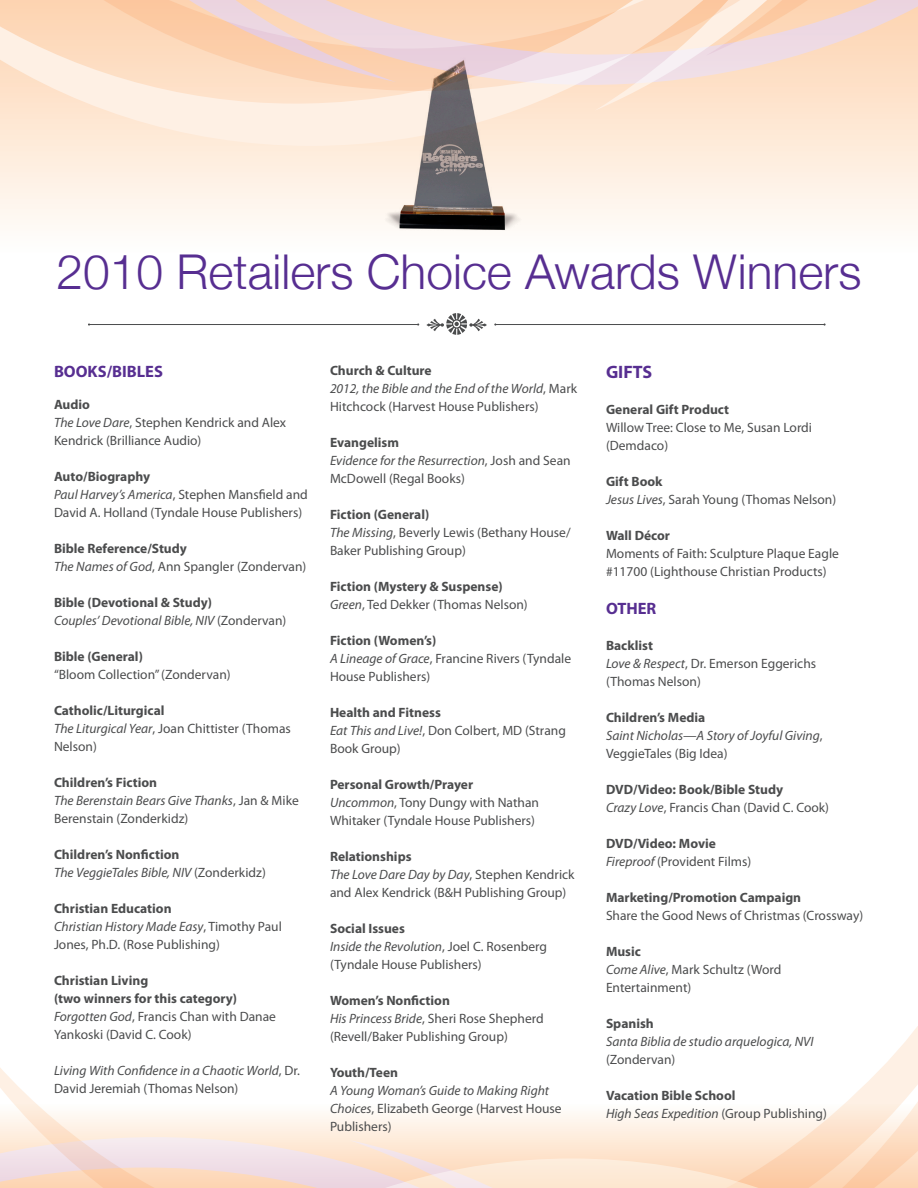
<style>
.page{position:relative;width:918px;height:1188px;background:#fff}
.page>*{position:absolute;margin:0;border:0;box-sizing:border-box;transform-origin:0 0}
.Headline{font:300 48px "Helvetica Neue";color:#572e91}
.Category_head{font:700 18px "Myriad Pro";color:#572e91}
.Category_head-2{font:700 16.5px "Myriad Pro";color:#572e91}
.Publisher_byline{font:13.5px/18px "Myriad Pro";color:#4b4c4d}
.Genre_body_head{font:700 13.5px/18px "Myriad Pro";color:#4b4c4d}
.Publisher_byline-2{font:italic 13.5px/18px "Myriad Pro";color:#4b4c4d}
.Publisher_byline-3{font:700 13.5px "Myriad Pro";color:#4b4c4d}
.s1{font-style:italic}
.s2{font-style:normal}
</style>
<div class="page">
<svg style="left:0;top:146px;width:918px;height:79px"></svg>
<svg style="left:0;top:0;width:918px;height:146px;background:#fde8d4"></svg>
<svg style="left:63px;top:0;width:855px;height:91px;background:#fde1ca"></svg>
<hr style="left:89px;top:324px;width:329px;height:1px;background:#4b4c4d">
<hr style="left:495px;top:324px;width:330px;height:1px;background:#4b4c4d">
<svg style="left:89px;top:0;width:829px;height:85px;background:#f8d9c6"></svg>
<img style="left:359px;top:0;width:195px;height:231px">
<svg style="left:426px;top:313px;width:61px;height:22px"></svg>
<svg style="left:0;top:1026px;width:918px;height:111px"></svg>
<svg style="left:0;top:1137px;width:918px;height:51px;background:#f9e0cf"></svg>
<p class="Headline" style="left:57px;top:242px;width:807px">2010 Retailers Choice Awards Winners</p>
<p class="Category_head-2" style="left:54px;top:361px;width:110px">BOOKS/BIBLES</p>
<p class="Genre_body_head" style="left:54px;top:395px;width:38px">Audio</p>
<p class="Publisher_byline" style="left:54px;top:414px;width:234px"><span class="s1">The Love Dare</span>, Stephen Kendrick and Alex<br>Kendrick (Brilliance Audio)</p>
<p class="Genre_body_head" style="left:54px;top:467px;width:98px">Auto/Biography</p>
<p class="Publisher_byline" style="left:54px;top:486px;width:255px"><span class="s1">Paul Harvey’s America</span>, Stephen Mansfield and<br>David A. Holland (Tyndale House Publishers)</p>
<p class="Genre_body_head" style="left:54px;top:539px;width:134px">Bible Reference/Study</p>
<p class="Publisher_byline" style="left:54px;top:558px;width:254px"><span class="s1">The Names of God</span>, Ann Spangler (Zondervan)</p>
<p class="Publisher_byline-3" style="left:54px;top:594px;width:160px">Bible (Devotional &amp; Study)</p>
<p class="Publisher_byline-2" style="left:54px;top:612px;width:234px">Couples’ Devotional Bible, NIV <span class="s2">(Zondervan)</span></p>
<p class="Publisher_byline-3" style="left:54px;top:648px;width:90px">Bible (General)</p>
<p class="Publisher_byline" style="left:54px;top:666px;width:178px">“Bloom Collection” (Zondervan)</p>
<p class="Genre_body_head" style="left:54px;top:701px;width:112px">Catholic/Liturgical</p>
<p class="Publisher_byline" style="left:54px;top:720px;width:238px"><span class="s1">The Liturgical Year</span>, Joan Chittister (Thomas<br>Nelson)</p>
<p class="Genre_body_head" style="left:54px;top:773px;width:105px">Children’s Fiction</p>
<p class="Publisher_byline" style="left:54px;top:792px;width:246px"><span class="s1">The Berenstain Bears Give Thanks</span>, Jan &amp; Mike<br>Berenstain (Zonderkidz)</p>
<p class="Genre_body_head" style="left:54px;top:845px;width:127px">Children’s Nonfiction</p>
<p class="Publisher_byline-2" style="left:54px;top:864px;width:213px">The VeggieTales Bible, NIV <span class="s2">(Zonderkidz)</span></p>
<p class="Genre_body_head" style="left:54px;top:899px;width:119px">Christian Education</p>
<p class="Publisher_byline" style="left:54px;top:918px;width:229px"><span class="s1">Christian History Made Easy</span>, Timothy Paul<br>Jones, Ph.D. (Rose Publishing)</p>
<p class="Genre_body_head" style="left:54px;top:971px;width:185px">Christian Living<br>(two winners for this category)</p>
<p class="Publisher_byline" style="left:54px;top:1008px;width:224px"><span class="s1">Forgotten God</span>, Francis Chan with Danae<br>Yankoski (David C. Cook)</p>
<p class="Publisher_byline-2" style="left:54px;top:1062px;width:248px">Living With Confidence in a Chaotic World<span class="s2">, Dr.<br>David Jeremiah (Thomas Nelson)</span></p>
<p class="Genre_body_head" style="left:330px;top:361px;width:103px">Church &amp; Culture</p>
<p class="Publisher_byline" style="left:330px;top:379px;width:249px"><span class="s1">2012, the Bible and the End of the World</span>, Mark<br>Hitchcock (Harvest House Publishers)</p>
<p class="Genre_body_head" style="left:330px;top:433px;width:71px">Evangelism</p>
<p class="Publisher_byline" style="left:330px;top:451px;width:242px"><span class="s1">Evidence for the Resurrection</span>, Josh and Sean<br>McDowell (Regal Books)</p>
<p class="Publisher_byline-3" style="left:330px;top:505px;width:101px">Fiction (General)</p>
<p class="Publisher_byline" style="left:330px;top:523px;width:242px"><span class="s1">The Missing</span>, Beverly Lewis (Bethany House/<br>Baker Publishing Group)</p>
<p class="Publisher_byline-3" style="left:330px;top:577px;width:174px">Fiction (Mystery &amp; Suspense)</p>
<p class="Publisher_byline" style="left:330px;top:595px;width:199px"><span class="s1">Green</span>, Ted Dekker (Thomas Nelson)</p>
<p class="Publisher_byline-3" style="left:330px;top:631px;width:108px">Fiction (Women’s)</p>
<p class="Publisher_byline" style="left:330px;top:649px;width:243px"><span class="s1">A Lineage of Grace</span>, Francine Rivers (Tyndale<br>House Publishers)</p>
<p class="Genre_body_head" style="left:330px;top:703px;width:112px">Health and Fitness</p>
<p class="Publisher_byline" style="left:330px;top:721px;width:237px"><span class="s1">Eat This and Live!</span>, Don Colbert, MD (Strang<br>Book Group)</p>
<p class="Genre_body_head" style="left:330px;top:775px;width:145px">Personal Growth/Prayer</p>
<p class="Publisher_byline" style="left:330px;top:793px;width:211px"><span class="s1">Uncommon</span>, Tony Dungy with Nathan<br>Whitaker (Tyndale House Publishers)</p>
<p class="Genre_body_head" style="left:330px;top:847px;width:83px">Relationships</p>
<p class="Publisher_byline" style="left:330px;top:865px;width:246px"><span class="s1">The Love Dare Day by Day</span>, Stephen Kendrick and Alex Kendrick (B&amp;H Publishing Group)</p>
<p class="Genre_body_head" style="left:330px;top:919px;width:76px">Social Issues</p>
<p class="Publisher_byline" style="left:330px;top:937px;width:219px"><span class="s1">Inside the Revolution</span>, Joel C. Rosenberg (Tyndale House Publishers)</p>
<p class="Genre_body_head" style="left:330px;top:991px;width:121px">Women’s Nonfiction</p>
<p class="Publisher_byline" style="left:330px;top:1009px;width:215px"><span class="s1">His Princess Bride</span>, Sheri Rose Shepherd (Revell/Baker Publishing Group)</p>
<p class="Genre_body_head" style="left:330px;top:1063px;width:70px">Youth/Teen</p>
<p class="Publisher_byline" style="left:330px;top:1081px;width:233px"><span class="s1">A Young Woman’s Guide to Making Right<br>Choices</span>, Elizabeth George (Harvest House<br>Publishers)</p>
<p class="Category_head" style="left:606px;top:360px;width:48px">GIFTS</p>
<p class="Publisher_byline-3" style="left:606px;top:401px;width:125px">General Gift Product</p>
<p class="Publisher_byline" style="left:606px;top:418px;width:208px">Willow Tree: Close to Me, Susan Lordi (Demdaco)</p>
<p class="Genre_body_head" style="left:606px;top:472px;width:58px">Gift Book</p>
<p class="Publisher_byline" style="left:606px;top:490px;width:232px"><span class="s1">Jesus Lives</span>, Sarah Young (Thomas Nelson)</p>
<p class="Genre_body_head" style="left:606px;top:526px;width:66px">Wall Décor</p>
<p class="Publisher_byline" style="left:606px;top:544px;width:234px">Moments of Faith: Sculpture Plaque Eagle #11700 (Lighthouse Christian Products)</p>
<p class="Category_head-2" style="left:606px;top:597px;width:52px">OTHER</p>
<p class="Publisher_byline-3" style="left:606px;top:636px;width:49px">Backlist</p>
<p class="Publisher_byline" style="left:606px;top:654px;width:212px"><span class="s1">Love &amp; Respect</span>, Dr. Emerson Eggerichs (Thomas Nelson)</p>
<p class="Genre_body_head" style="left:606px;top:708px;width:101px">Children’s Media</p>
<p class="Publisher_byline-2" style="left:606px;top:726px;width:218px">Saint Nicholas—A Story of Joyful Giving<span class="s2">,<br>VeggieTales (Big Idea)</span></p>
<p class="Genre_body_head" style="left:606px;top:780px;width:179px">DVD/Video: Book/Bible Study</p>
<p class="Publisher_byline" style="left:606px;top:798px;width:225px"><span class="s1">Crazy Love</span>, Francis Chan (David C. Cook)</p>
<p class="Genre_body_head" style="left:606px;top:834px;width:111px">DVD/Video: Movie</p>
<p class="Publisher_byline" style="left:606px;top:852px;width:147px"><span class="s1">Fireproof</span> (Provident Films)</p>
<p class="Genre_body_head" style="left:606px;top:888px;width:197px">Marketing/Promotion Campaign</p>
<p class="Publisher_byline" style="left:606px;top:906px;width:259px">Share the Good News of Christmas (Crossway)</p>
<p class="Genre_body_head" style="left:606px;top:942px;width:36px">Music</p>
<p class="Publisher_byline" style="left:606px;top:960px;width:177px"><span class="s1">Come Alive</span>, Mark Schultz (Word<br>Entertainment)</p>
<p class="Genre_body_head" style="left:606px;top:1014px;width:49px">Spanish</p>
<p class="Publisher_byline-2" style="left:606px;top:1032px;width:209px">Santa Biblia de studio arquelogica, NVI <span class="s2">(Zondervan)</span></p>
<p class="Genre_body_head" style="left:606px;top:1086px;width:131px">Vacation Bible School</p>
<p class="Publisher_byline-2" style="left:606px;top:1104px;width:222px">High Seas Expedition <span class="s2">(Group Publishing)</span></p>
</div>
